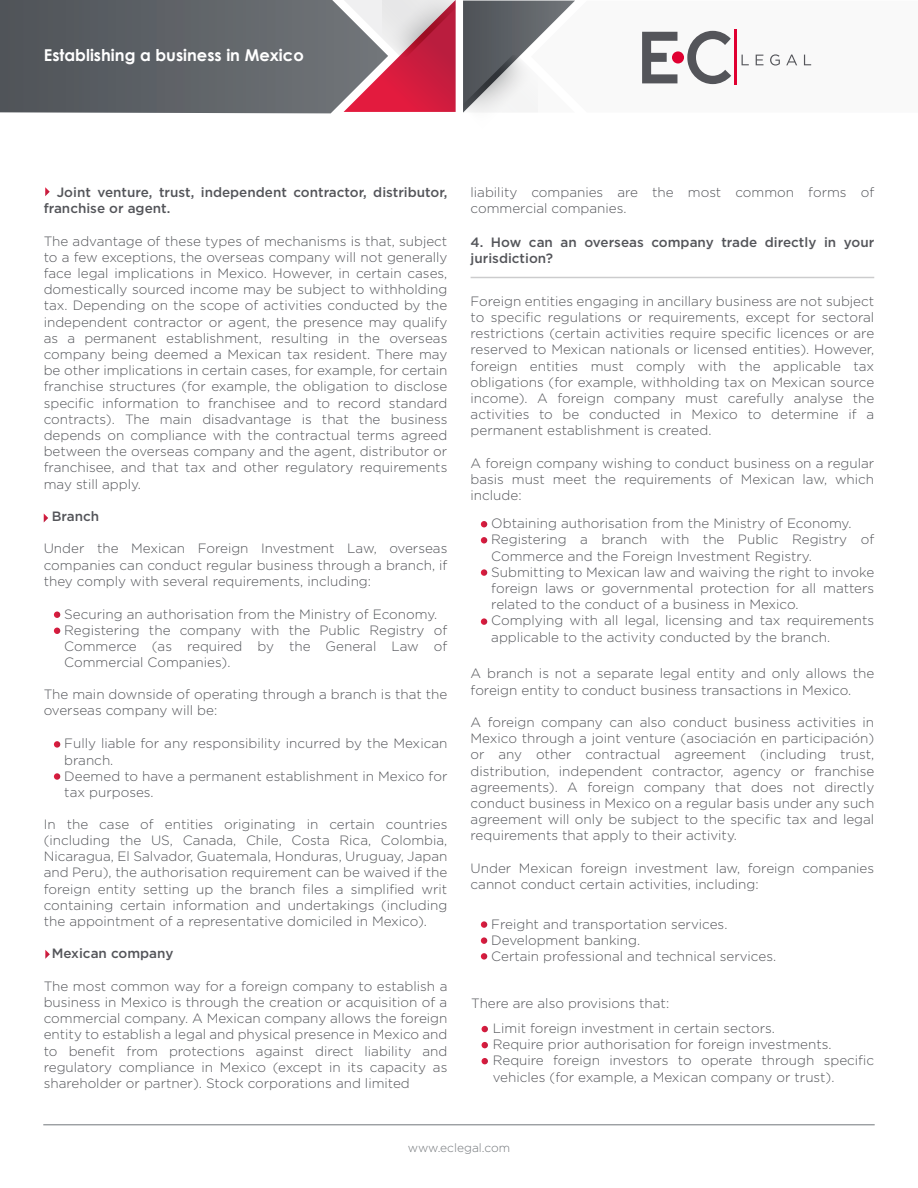
<style>
.page{position:relative;width:918px;height:1188px;background:#fff}
.page>*{position:absolute;margin:0;border:0;box-sizing:border-box;transform-origin:0 0}
.t1{font:700 16.35px "Century Gothic";color:#fff}
.t2{font:300 13.5px/16.2px "Gotham";color:#54555a}
.t3{font:500 13.5px/16.2px "Gotham";color:#54555a}
.t4{font:300 12px "Gotham";color:#72767a}
</style>
<div class="page">
<svg style="left:388px;top:0;width:68px;height:112px;background:#d1586f"></svg>
<svg style="left:463px;top:1px;width:349px;height:112px"></svg>
<svg style="left:0;top:0;width:388px;height:113px;background:#69696e"></svg>
<svg style="left:54px;top:612px;width:6px;height:6px"></svg>
<svg style="left:54px;top:628px;width:6px;height:6px"></svg>
<svg style="left:481px;top:521px;width:6px;height:6px"></svg>
<svg style="left:481px;top:537px;width:6px;height:7px"></svg>
<svg style="left:481px;top:569px;width:6px;height:7px"></svg>
<svg style="left:481px;top:618px;width:6px;height:7px"></svg>
<svg style="left:481px;top:921px;width:6px;height:7px"></svg>
<svg style="left:481px;top:937px;width:6px;height:7px"></svg>
<svg style="left:481px;top:953px;width:6px;height:7px"></svg>
<svg style="left:54px;top:741px;width:6px;height:7px"></svg>
<svg style="left:54px;top:773px;width:6px;height:7px"></svg>
<svg style="left:45px;top:187px;width:5px;height:9px"></svg>
<svg style="left:44px;top:514px;width:4px;height:8px"></svg>
<svg style="left:45px;top:950px;width:5px;height:9px"></svg>
<svg style="left:482px;top:1026px;width:6px;height:6px"></svg>
<svg style="left:482px;top:1058px;width:6px;height:6px"></svg>
<svg style="left:482px;top:1042px;width:6px;height:6px"></svg>
<hr style="left:471px;top:277px;width:403px;height:1px;background:#54555a">
<hr style="left:43px;top:1124px;width:832px;height:1px;background:#72767a">
<p class="t1" style="left:44px;top:42px;width:261px">Establishing a business in Mexico</p>
<p class="t3" style="left:44px;top:184px;width:405px;text-indent:13px">Joint venture, trust, independent contractor, distributor, franchise or agent.</p>
<p class="t2" style="left:44px;top:232px;width:405px;text-align:justify">The advantage of these types of mechanisms is that, subject to a few exceptions, the overseas company will not generally face legal implications in Mexico. However, in certain cases, domestically sourced income may be subject to withholding tax. Depending on the scope of activities conducted by the independent contractor or agent, the presence may qualify as a permanent establishment, resulting in the overseas company being deemed a Mexican tax resident. There may be other implications in certain cases, for example, for certain franchise structures (for example, the obligation to disclose specific information to franchisee and to record standard contracts). The main disadvantage is that the business depends on compliance with the contractual terms agreed between the overseas company and the agent, distributor or franchisee, and that tax and other regulatory requirements may still apply.</p>
<p class="t3" style="left:52px;top:508px;width:49px">Branch</p>
<p class="t2" style="left:44px;top:540px;width:405px;text-align:justify">Under the Mexican Foreign Investment Law, overseas companies can conduct regular business through a branch, if they comply with several requirements, including:</p>
<p class="t2" style="left:64px;top:605px;width:385px">Securing an authorisation from the Ministry of Economy.<br>Registering the company with the Public Registry of Commerce (as required by the General Law of Commercial Companies).</p>
<p class="t2" style="left:44px;top:686px;width:405px">The main downside of operating through a branch is that the overseas company will be:</p>
<p class="t2" style="left:64px;top:735px;width:385px">Fully liable for any responsibility incurred by the Mexican branch.<br>Deemed to have a permanent establishment in Mexico for tax purposes.</p>
<p class="t2" style="left:44px;top:816px;width:405px;text-align:justify">In the case of entities originating in certain countries (including the US, Canada, Chile, Costa Rica, Colombia, Nicaragua, El Salvador, Guatemala, Honduras, Uruguay, Japan and Peru), the authorisation requirement can be waived if the foreign entity setting up the branch files a simplified writ containing certain information and undertakings (including the appointment of a representative domiciled in Mexico).</p>
<p class="t3" style="left:52px;top:945px;width:123px">Mexican company</p>
<p class="t2" style="left:44px;top:978px;width:405px;text-align:justify">The most common way for a foreign company to establish a business in Mexico is through the creation or acquisition of a commercial company. A Mexican company allows the foreign entity to establish a legal and physical presence in Mexico and to benefit from protections against direct liability and regulatory compliance in Mexico (except in its capacity as shareholder or partner). Stock corporations and limited</p>
<p class="t2" style="left:471px;top:184px;width:405px">liability companies are the most common forms of commercial companies.</p>
<p class="t3" style="left:471px;top:234px;width:405px">4. How can an overseas company trade directly in your jurisdiction?</p>
<p class="t2" style="left:471px;top:293px;width:405px;text-align:justify">Foreign entities engaging in ancillary business are not subject to specific regulations or requirements, except for sectoral restrictions (certain activities require specific licences or are reserved to Mexican nationals or licensed entities). However, foreign entities must comply with the applicable tax obligations (for example, withholding tax on Mexican source income). A foreign company must carefully analyse the activities to be conducted in Mexico to determine if a permanent establishment is created.</p>
<p class="t2" style="left:471px;top:455px;width:405px;text-align:justify">A foreign company wishing to conduct business on a regular basis must meet the requirements of Mexican law, which include:</p>
<p class="t2" style="left:491px;top:515px;width:384px">Obtaining authorisation from the Ministry of Economy.<br>Registering a branch with the Public Registry of Commerce and the Foreign Investment Registry.<br>Submitting to Mexican law and waiving the right to invoke foreign laws or governmental protection for all matters related to the conduct of a business in Mexico.<br>Complying with all legal, licensing and tax requirements applicable to the activity conducted by the branch.</p>
<p class="t2" style="left:471px;top:665px;width:405px">A branch is not a separate legal entity and only allows the foreign entity to conduct business transactions in Mexico.</p>
<p class="t2" style="left:471px;top:714px;width:405px;text-align:justify">A foreign company can also conduct business activities in Mexico through a joint venture (asociación en participación) or any other contractual agreement (including trust, distribution, independent contractor, agency or franchise agreements). A foreign company that does not directly conduct business in Mexico on a regular basis under any such agreement will only be subject to the specific tax and legal requirements that apply to their activity.</p>
<p class="t2" style="left:471px;top:860px;width:405px">Under Mexican foreign investment law, foreign companies cannot conduct certain activities, including:</p>
<p class="t2" style="left:491px;top:915px;width:286px">Freight and transportation services.<br>Development banking.<br>Certain professional and technical services.</p>
<p class="t2" style="left:493px;top:990px;width:284px;line-height:25.3px;text-indent:-22px">There are also provisions that:<br>Limit foreign investment in certain sectors.</p>
<p class="t2" style="left:493px;top:1036px;width:383px">Require prior authorisation for foreign investments.<br>Require foreign investors to operate through specific vehicles (for example, a Mexican company or trust).</p>
<p class="t4" style="left:408px;top:1140px;width:104px">www.eclegal.com</p>
</div>
